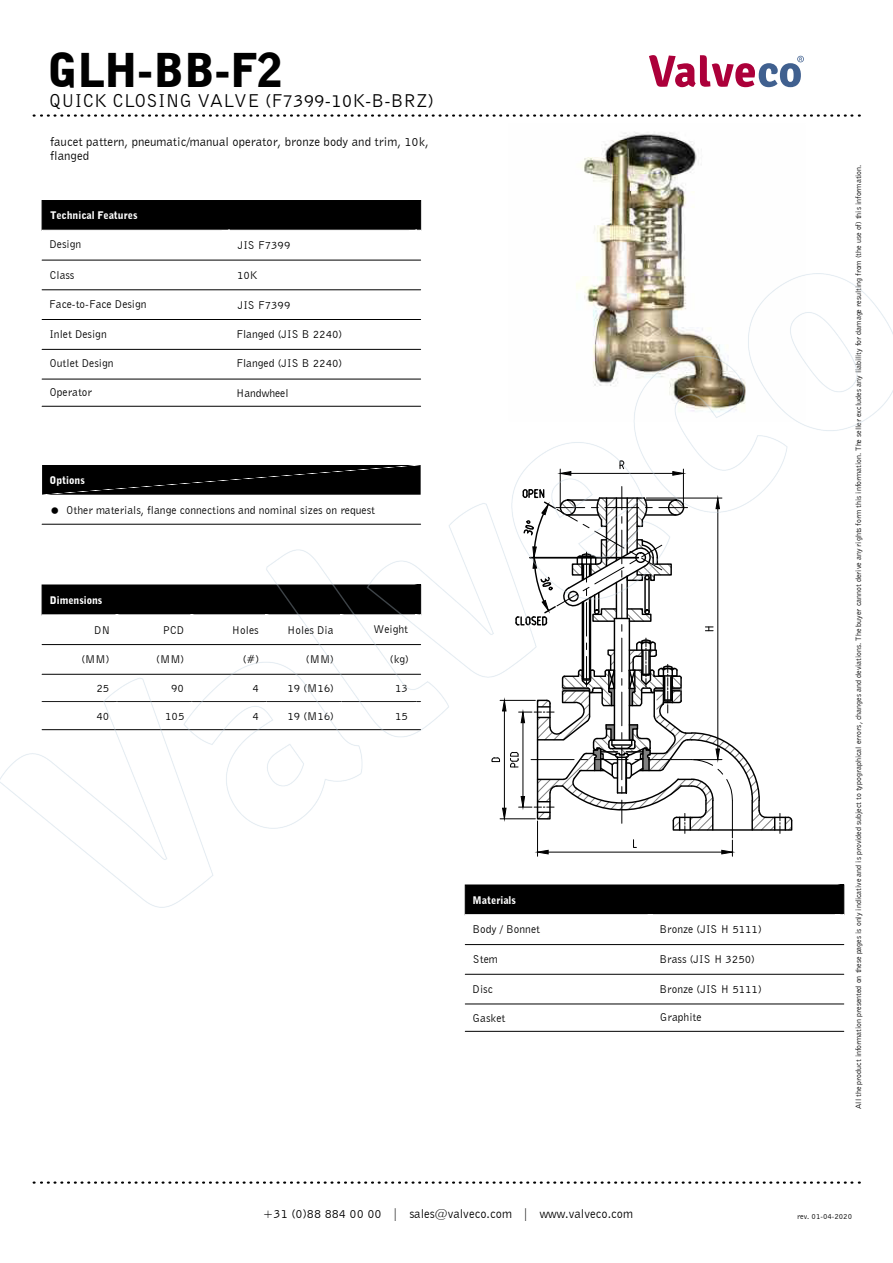
<style>
.page{position:relative;width:893px;height:1263px;background:#fff}
.page>*{position:absolute;margin:0;border:0;box-sizing:border-box;transform-origin:0 0}
.t1{font:900 46.5px "Bell Gothic BT";color:#000}
.t2{font:19.05px "Bell Gothic BT";color:#000}
.t3{font:12.75px/14.5px "Bell Gothic BT";color:#000}
.t4{font:11.55px "Bell Gothic BT";color:#000}
.t5{font:900 10.5px "Bell Gothic BT";color:#fff}
.t6{font:7.95px "Bell Gothic BT";color:#000}
</style>
<div class="page">
<svg style="left:48px;top:114px;width:7px;height:3px"></svg>
<svg style="left:75px;top:114px;width:7px;height:3px"></svg>
<svg style="left:102px;top:114px;width:7px;height:3px"></svg>
<svg style="left:129px;top:114px;width:7px;height:3px"></svg>
<svg style="left:156px;top:114px;width:7px;height:3px"></svg>
<svg style="left:183px;top:114px;width:7px;height:3px"></svg>
<svg style="left:210px;top:114px;width:7px;height:3px"></svg>
<svg style="left:41px;top:200px;width:380px;height:61px"></svg>
<svg style="left:416px;top:229px;width:5px;height:32px"></svg>
<hr style="left:42px;top:260px;width:378px;height:1px;background:#000">
<svg style="left:464px;top:907px;width:380px;height:125px"></svg>
<svg style="left:838px;top:914px;width:6px;height:118px"></svg>
<hr style="left:465px;top:944px;width:378px;height:1px;background:#000">
<hr style="left:465px;top:974px;width:378px;height:1px;background:#000">
<hr style="left:465px;top:1004px;width:378px;height:1px;background:#000">
<hr style="left:465px;top:1031px;width:378px;height:1px;background:#000">
<img style="left:582px;top:132px;width:115px;height:141px">
<svg style="left:649px;top:55px;width:154px;height:32px"></svg>
<img style="left:0;top:273px;width:892px;height:634px">
<svg style="left:52px;top:507px;width:6px;height:7px"></svg>
<h1 class="t1" style="left:47px;top:41px;width:237px">GLH-BB-F2</h1>
<h2 class="t2" style="left:49px;top:89px;width:386px">QUICK CLOSING VALVE (F7399-10K-B-BRZ)</h2>
<p class="t3" style="left:50px;top:134px;width:380px">faucet pattern, pneumatic/manual operator, bronze body and trim, 10k, flanged</p>
<p class="t5" style="left:51px;top:209px;width:88px">Technical Features</p>
<p class="t4" style="left:49px;top:237px;width:33px">Design</p>
<p class="t4" style="left:238px;top:238px;width:54px">JIS F7399</p>
<p class="t4" style="left:49px;top:268px;width:26px">Class</p>
<p class="t4" style="left:237px;top:268px;width:22px">10K</p>
<p class="t4" style="left:49px;top:297px;width:99px">Face-to-Face Design</p>
<p class="t4" style="left:238px;top:298px;width:54px">JIS F7399</p>
<p class="t4" style="left:49px;top:327px;width:59px">Inlet Design</p>
<p class="t4" style="left:236px;top:327px;width:107px">Flanged (JIS B 2240)</p>
<p class="t4" style="left:50px;top:356px;width:65px">Outlet Design</p>
<p class="t4" style="left:236px;top:356px;width:107px">Flanged (JIS B 2240)</p>
<p class="t4" style="left:50px;top:385px;width:44px">Operator</p>
<p class="t4" style="left:236px;top:386px;width:54px">Handwheel</p>
<p class="t5" style="left:49px;top:473px;width:37px">Options</p>
<p class="t4" style="left:67px;top:503px;width:310px">Other materials, flange connections and nominal sizes on request</p>
<p class="t5" style="left:50px;top:593px;width:54px">Dimensions</p>
<p class="t4" style="left:94px;top:623px;width:17px">DN</p>
<p class="t4" style="left:163px;top:623px;width:23px">PCD</p>
<p class="t4" style="left:232px;top:623px;width:28px">Holes</p>
<p class="t4" style="left:287px;top:623px;width:48px">Holes Dia</p>
<p class="t4" style="left:373px;top:622px;width:36px">Weight</p>
<p class="t4" style="left:81px;top:652px;width:30px">(MM)</p>
<p class="t4" style="left:156px;top:652px;width:30px">(MM)</p>
<p class="t4" style="left:243px;top:652px;width:18px">(#)</p>
<p class="t4" style="left:306px;top:652px;width:30px">(MM)</p>
<p class="t4" style="left:390px;top:652px;width:21px">(kg)</p>
<p class="t4" style="left:96px;top:681px;width:14px">25</p>
<p class="t4" style="left:171px;top:681px;width:14px">90</p>
<p class="t4" style="left:252px;top:681px;width:8px">4</p>
<p class="t4" style="left:287px;top:681px;width:48px">19 (M16)</p>
<p class="t4" style="left:395px;top:681px;width:14px">13</p>
<p class="t4" style="left:395px;top:709px;width:14px">15</p>
<p class="t4" style="left:96px;top:709px;width:14px">40</p>
<p class="t4" style="left:165px;top:709px;width:21px">105</p>
<p class="t4" style="left:252px;top:709px;width:8px">4</p>
<p class="t4" style="left:287px;top:709px;width:48px">19 (M16)</p>
<p class="t5" style="left:472px;top:893px;width:45px">Materials</p>
<p class="t4" style="left:472px;top:922px;width:69px">Body / Bonnet</p>
<p class="t4" style="left:659px;top:922px;width:104px">Bronze (JIS H 5111)</p>
<p class="t4" style="left:473px;top:952px;width:26px">Stem</p>
<p class="t4" style="left:659px;top:952px;width:97px">Brass (JIS H 3250)</p>
<p class="t4" style="left:472px;top:982px;width:22px">Disc</p>
<p class="t4" style="left:659px;top:982px;width:104px">Bronze (JIS H 5111)</p>
<p class="t4" style="left:472px;top:1011px;width:34px">Gasket</p>
<p class="t4" style="left:660px;top:1010px;width:43px">Graphite</p>
<p class="t6" style="left:853px;top:1109px;width:946px;rotate:-90deg">All the product information presented on these pages is only indicative and is provided subject to typographical errors, changes and deviations. The buyer cannot derive any rights form this information. The seller excludes any liability for damage resulting from (the use of) this information.</p>
<p class="t3" style="left:263px;top:1206px;width:371px">+31 (0)88 884 00 00 | sales@valveco.com | www.valveco.com</p>
<p class="t6" style="left:797px;top:1212px;width:57px">rev. 01-04-2020</p>
</div>
